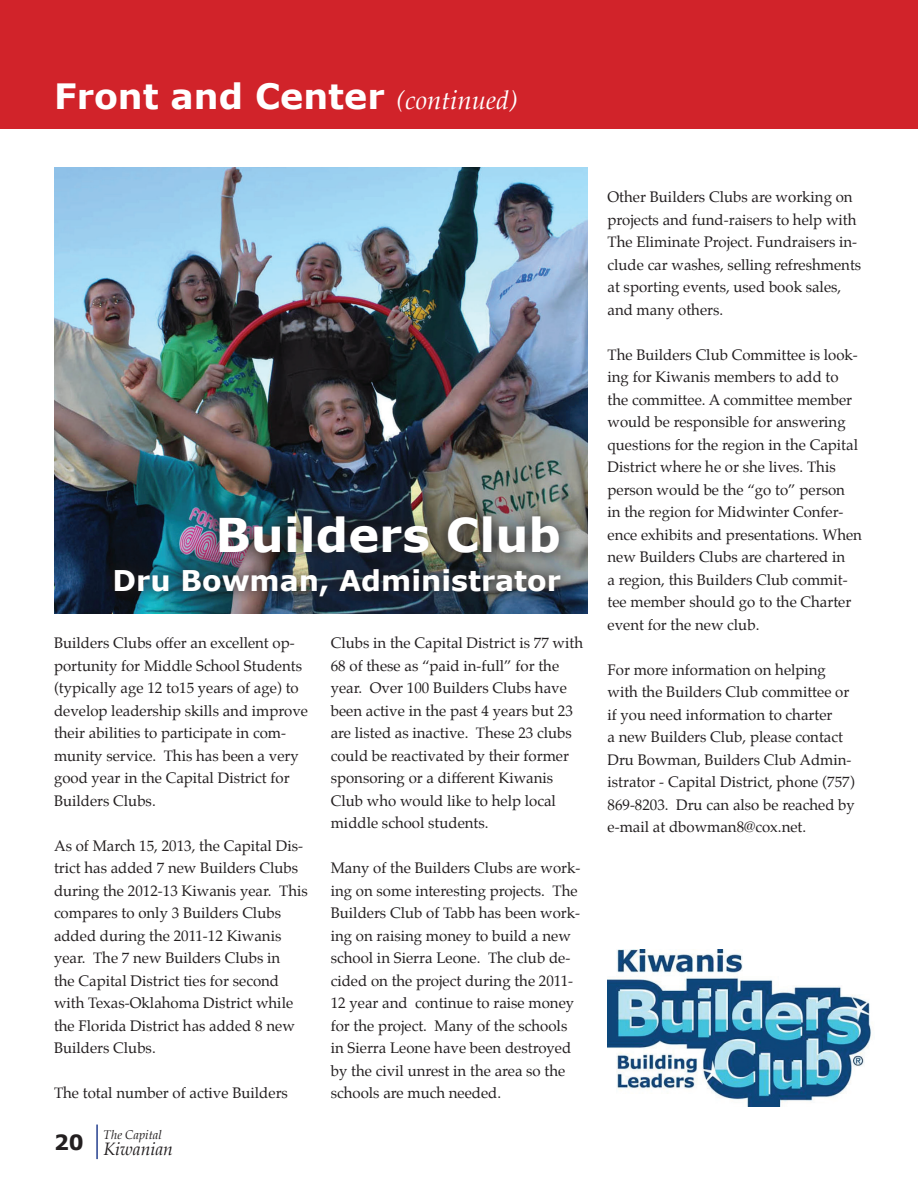
<style>
.page{position:relative;width:918px;height:1188px;background:#fff}
.page>*{position:absolute;margin:0;border:0;box-sizing:border-box;transform-origin:0 0}
.t1{font:700 46.5px "Verdana";color:#fff}
.t2{font:700 34.8px "Verdana";color:#fff}
.t3{font:700 28.5px "Verdana";color:#fff}
.t4{font:700 21px "Verdana";color:#231f20}
.t5{font:italic 17.55px "Palatino";color:#231f20}
.t6{font:15px/22.5px "Palatino";color:#231f20}
.t7{font:italic 12.45px "Palatino";color:#231f20}
.s1{font-family:"Palatino";font-weight:400;font-style:italic;font-size:25.8px}
</style>
<div class="page">
<hr style="left:96px;top:1125px;width:2px;height:34px;background:#253f8e">
<div style="left:0;top:0;width:918px;height:129px;background:#d1232a"></div>
<img style="left:55px;top:168px;width:532px;height:445px">
<img style="left:100px;top:502px;width:475px;height:108px">
<img style="left:608px;top:949px;width:263px;height:157px">
<h2 class="t2" style="left:54px;top:71px;width:465px">Front and Center <span class="s1">(continued)</span></h2>
<h1 class="t1" style="left:215px;top:502px;width:347px">Builders Club</h1>
<h3 class="t3" style="left:113px;top:560px;width:450px">Dru Bowman, Administrator</h3>
<p class="t6" style="left:54px;top:632px;width:256px">Builders Clubs offer an excellent op&shy;portunity for Middle School Students (typically age 12 to15 years of age) to develop leadership skills and improve their abilities to participate in com&shy;munity service. This has been a very good year in the Capital District for Builders Clubs.</p>
<p class="t6" style="left:54px;top:835px;width:255px">As of March 15, 2013, the Capital Dis&shy;trict has added 7 new Builders Clubs during the 2012-13 Kiwanis year. This compares to only 3 Builders Clubs added during the 2011-12 Kiwanis year. The 7 new Builders Clubs in<br>the Capital District ties for second with Texas-Oklahoma District while the Florida District has added 8 new Builders Clubs.</p>
<p class="t6" style="left:54px;top:1082px;width:235px">The total number of active Builders</p>
<h3 class="t4" style="left:54px;top:1127px;width:31px">20</h3>
<p class="t7" style="left:104px;top:1125px;width:60px">The Capital</p>
<p class="t5" style="left:104px;top:1134px;width:71px">Kiwanian</p>
<p class="t6" style="left:331px;top:632px;width:254px">Clubs in the Capital District is 77 with 68 of these as “paid in-full” for the year. Over 100 Builders Clubs have been active in the past 4 years but 23 are listed as inactive. These 23 clubs could be reactivated by their former sponsoring or a different Kiwanis Club who would like to help local middle school students.</p>
<p class="t6" style="left:331px;top:857px;width:251px">Many of the Builders Clubs are work&shy;ing on some interesting projects. The Builders Club of Tabb has been work&shy;ing on raising money to build a new school in Sierra Leone. The club de&shy;cided on the project during the 2011- 12 year and continue to raise money for the project. Many of the schools in Sierra Leone have been destroyed by the civil unrest in the area so the schools are much needed.</p>
<p class="t6" style="left:608px;top:186px;width:255px">Other Builders Clubs are working on projects and fund-raisers to help with The Eliminate Project. Fundraisers in&shy;clude car washes, selling refreshments at sporting events, used book sales, and many others.</p>
<p class="t6" style="left:608px;top:343px;width:256px">The Builders Club Committee is look&shy;ing for Kiwanis members to add to the committee. A committee member would be responsible for answering questions for the region in the Capital District where he or she lives. This person would be the “go to” person<br>in the region for Midwinter Confer&shy;ence exhibits and presentations. When new Builders Clubs are chartered in<br>a region, this Builders Club commit&shy;tee member should go to the Charter event for the new club.</p>
<p class="t6" style="left:608px;top:658px;width:249px">For more information on helping with the Builders Club committee or if you need information to charter<br>a new Builders Club, please contact Dru Bowman, Builders Club Admin&shy;istrator - Capital District, phone (757)<br>869-8203. Dru can also be reached by e-mail at dbowman8@cox.net.</p>
</div>
